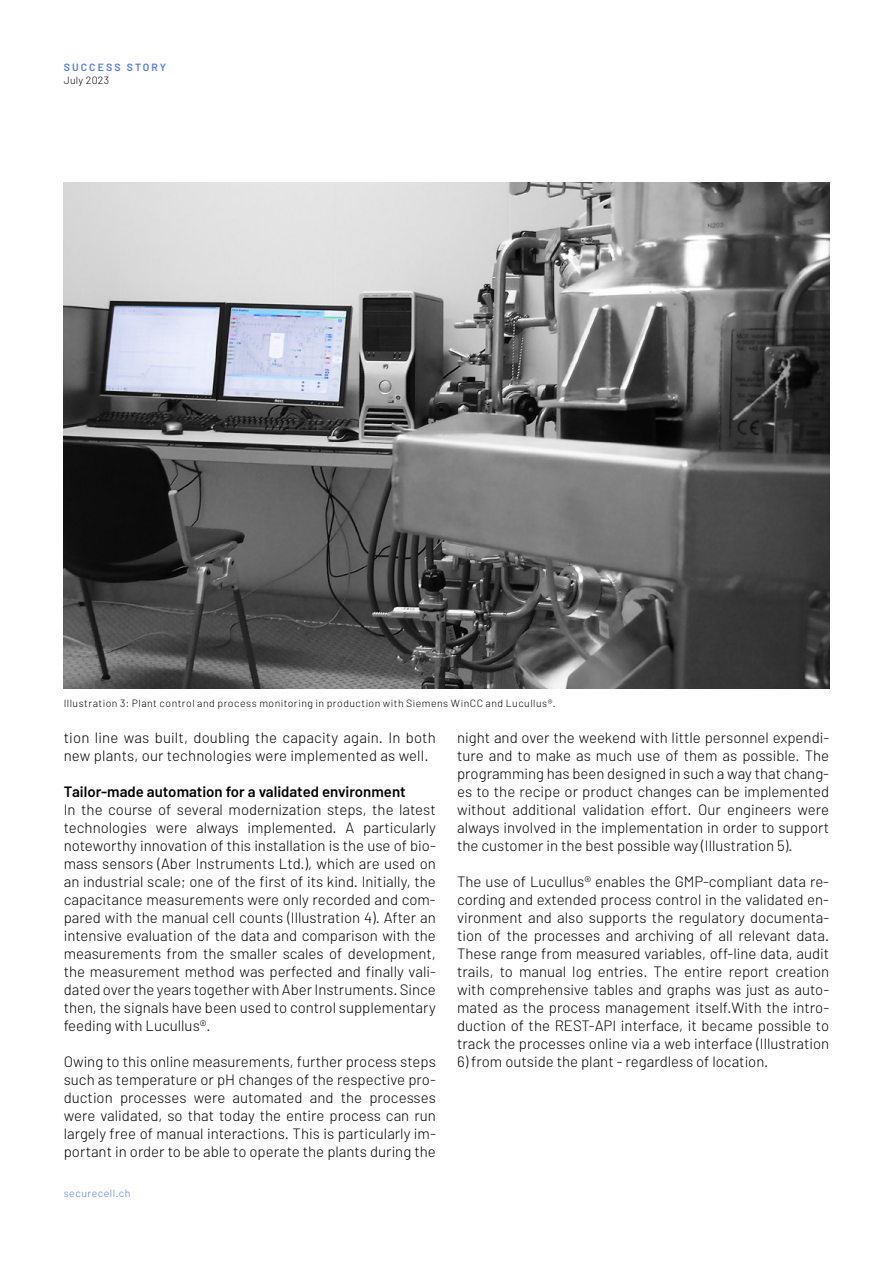
<style>
.page{position:relative;width:893px;height:1263px;background:#fff}
.page>*{position:absolute;margin:0;border:0;box-sizing:border-box;transform-origin:0 0}
.t1{font:300 15px/18px "Barlow";color:#000;text-align:justify}
.t2{font:600 15px "Barlow";color:#000}
.t3{font:300 10.5px "Barlow";letter-spacing:.045em;color:#000}
.t4{font:300 10.5px "Barlow";letter-spacing:.05em;color:#5278ed}
.t5{font:600 10.5px "Barlow";letter-spacing:.2em;color:#5278ed}
.t6{font:300 10.5px "Barlow";letter-spacing:.025em;color:#000}
</style>
<div class="page">
<img style="left:64px;top:183px;width:765px;height:506px">
<p class="t5" style="left:64px;top:60px;width:104px">SUCCESS STORY</p>
<p class="t6" style="left:64px;top:74px;width:47px">July 2023</p>
<p class="t3" style="left:64px;top:696px;width:493px">Illustration 3: Plant control and process monitoring in production with Siemens WinCC and Lucullus®.</p>
<p class="t1" style="left:64px;top:728px;width:374px">tion line was built, doubling the capacity again. In both new plants, our technologies were implemented as well.</p>
<p class="t2" style="left:64px;top:782px;width:344px">Tailor-made automation for a validated environment</p>
<p class="t1" style="left:64px;top:800px;width:374px">In the course of several modernization steps, the latest technologies were always implemented. A particularly noteworthy innovation of this installation is the use of bio&shy;mass sensors (Aber Instruments Ltd.), which are used on an industrial scale; one of the first of its kind. Initially, the capacitance measurements were only recorded and com&shy;pared with the manual cell counts (Illustration 4). After an intensive evaluation of the data and comparison with the measurements from the smaller scales of development, the measurement method was perfected and finally vali&shy;dated over the years together with Aber Instruments. Since then, the signals have been used to control supplementary feeding with Lucullus®.</p>
<p class="t1" style="left:64px;top:1052px;width:374px">Owing to this online measurements, further process steps such as temperature or pH changes of the respective pro&shy;duction processes were automated and the processes were validated, so that today the entire process can run largely free of manual interactions. This is particularly im&shy;portant in order to be able to operate the plants during the</p>
<p class="t4" style="left:64px;top:1187px;width:68px">securecell.ch</p>
<p class="t1" style="left:457px;top:728px;width:374px">night and over the weekend with little personnel expendi&shy;ture and to make as much use of them as possible. The programming has been designed in such a way that chang&shy;es to the recipe or product changes can be implemented without additional validation effort. Our engineers were always involved in the implementation in order to support the customer in the best possible way (Illustration 5).</p>
<p class="t1" style="left:457px;top:872px;width:374px">The use of Lucullus® enables the GMP-compliant data re&shy;cording and extended process control in the validated en&shy;vironment and also supports the regulatory documenta&shy;tion of the processes and archiving of all relevant data.<br>These range from measured variables, off-line data, audit trails, to manual log entries. The entire report creation with comprehensive tables and graphs was just as auto&shy;mated as the process management itself.With the intro&shy;duction of the REST-API interface, it became possible to track the processes online via a web interface (Illustration</p>
<p class="t1" style="left:457px;top:1052px;width:313px">6) from outside the plant - regardless of location.</p>
</div>
